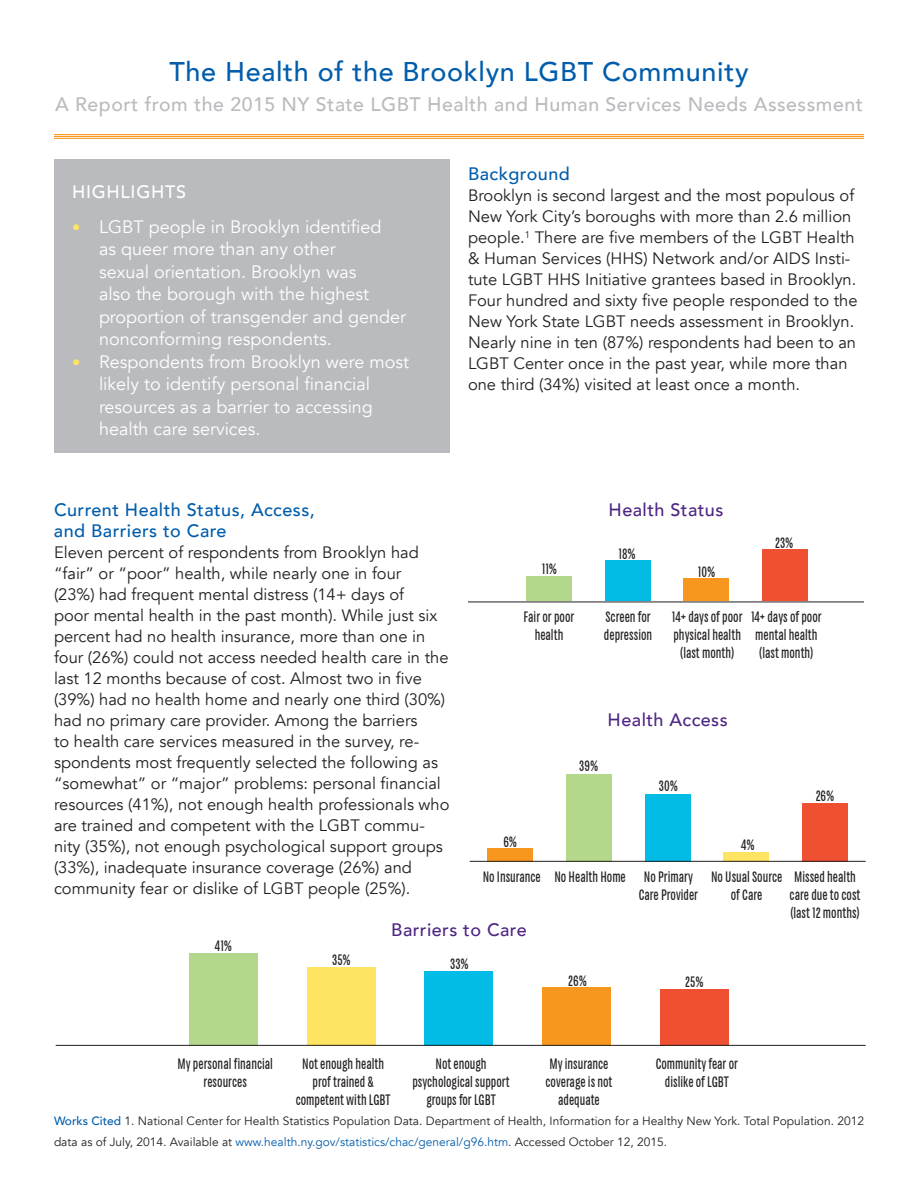
<style>
.page{position:relative;width:918px;height:1188px;background:#fff}
.page>*{position:absolute;margin:0;border:0;box-sizing:border-box;transform-origin:0 0}
.t1{font:300px "Chartwell Bars Vertical";color:#02bce5;scale:2 1}
.t2{font:300px "Chartwell Bars Vertical";color:#02bce5;scale:3 1}
.t3{font:500 27px "Avenir";letter-spacing:.025em;color:#015dab}
.t4{font:500 19.5px "Avenir";letter-spacing:.025em;color:#babbbe}
.t5{font:18px/22.5px "Avenir";color:#fff}
.t6{font:500 18px/21px "Avenir";letter-spacing:.025em;color:#015dab}
.t7{font:500 18px "Avenir";letter-spacing:.025em;color:#4e2582}
.t8{font:500 18px "Avenir";letter-spacing:.04em;color:#fff}
.t9{font:16.5px/21px "Avenir";color:#231f20}
.t10{font:15px/18px "Chartwell Bars Vertical";color:#231f20;text-align:center}
.t11{font:12px/21px "Avenir";color:#231f20}
.s1{font-size:16.5px;color:#ffe362}
.s2{color:#b3d78b}
.s3{color:#f7971d}
.s4{color:#ef5032}
.s5{color:#ffe362}
.s6{font-weight:500;color:#015dab}
.s7{color:#015dab}
</style>
<div class="page">
<div style="left:54px;top:159px;width:396px;height:294px;background:#babbbe"></div>
<hr style="left:54px;top:134px;width:810px;height:1px;background:#f7971d">
<hr style="left:54px;top:136px;width:810px;height:1px;background:#f7971d">
<hr style="left:54px;top:138px;width:810px;height:1px;background:#f7971d">
<hr style="left:470px;top:861px;width:396px;height:1px;background:#231f20">
<hr style="left:56px;top:1045px;width:810px;height:1px;background:#231f20">
<hr style="left:468px;top:602px;width:396px;height:1px;background:#231f20">
<h2 class="t3" style="left:169px;top:48px;width:581px">The Health of the Brooklyn LG BT Community</h2>
<p class="t4" style="left:55px;top:87px;width:809px">A Report from the 2015 NY State LG BT H ealth and H uman Services Needs Assessment</p>
<p class="t8" style="left:72px;top:176px;width:116px">highlights</p>
<p class="t5" style="left:99px;top:215px;width:309px;text-indent:-27px"><span class="s1">•</span> LGBT people in Brooklyn identified<br>as queer more than any other<br>sexual orientation. Brooklyn was<br>also the borough with the highest proportion of transgender and gender nonconforming respondents.</p>
<p class="t5" style="left:99px;top:350px;width:312px;text-indent:-27px"><span class="s1">•</span> Respondents from Brooklyn were most likely to identify personal financial resources as a barrier to accessing health care services.</p>
<p class="t6" style="left:468px;top:162px;width:103px">Background</p>
<p class="t9" style="left:468px;top:185px;width:391px">Brooklyn is second largest and the most populous of New York City’s boroughs with more than 2.6 million people.<sup>1</sup> There are five members of the LGBT Health &amp; Human Services (HHS) Network and/or AIDS Insti&shy;tute LGBT HHS Initiative grantees based in Brooklyn.<br>Four hundred and sixty five people responded to the New York State LGBT needs assessment in Brooklyn.<br>Nearly nine in ten (87%) respondents had been to an LGBT Center once in the past year, while more than one third (34%) visited at least once a month.</p>
<p class="t6" style="left:54px;top:498px;width:262px">Current H ealth Status, Access, and Barriers to Care</p>
<p class="t9" style="left:54px;top:542px;width:397px">Eleven percent of respondents from Brooklyn had “fair” or “poor” health, while nearly one in four<br>(23%) had frequent mental distress (14+ days of<br>poor mental health in the past month). While just six percent had no health insurance, more than one in four (26%) could not access needed health care in the last 12 months because of cost. Almost two in five (39%) had no health home and nearly one third (30%) had no primary care provider. Among the barriers<br>to health care services measured in the survey, re&shy;spondents most frequently selected the following as “somewhat” or “major” problems: personal financial resources (41%), not enough health professionals who are trained and competent with the LGBT commu&shy;nity (35%), not enough psychological support groups (33%), inadequate insurance coverage (26%) and community fear or dislike of LGBT people (25%).</p>
<p class="t7" style="left:609px;top:494px;width:116px">H ealth Status</p>
<p class="t10" style="left:775px;top:533px;width:20px">23%</p>
<p class="t10" style="left:619px;top:544px;width:19px">18%</p>
<h1 class="t1" style="left:495px;top:314px;width:174px"><span class="s2">11</span>+18+<span class="s3">10</span><span class="s4">23</span></h1>
<p class="t10" style="left:535px;top:626px;width:30px">health</p>
<p class="t10" style="left:542px;top:560px;width:17px">11%</p>
<p class="t10" style="left:698px;top:562px;width:19px">10%</p>
<p class="t10" style="left:604px;top:608px;width:50px;text-align:left">Screen for depression</p>
<p class="t10" style="left:672px;top:608px;width:72px">14+ days of poor physical health (last month)</p>
<p class="t10" style="left:751px;top:608px;width:72px;text-align:left">14+ days of poor mental health (last month)</p>
<p class="t10" style="left:524px;top:608px;width:52px">Fair or poor</p>
<p class="t7" style="left:608px;top:704px;width:122px">H ealth Access</p>
<p class="t10" style="left:579px;top:756px;width:20px">39%</p>
<h1 class="t1" style="left:456px;top:574px;width:213px"><span class="s3">6</span><span class="s2">39</span>+30+<span class="s5">4</span><span class="s4">26</span></h1>
<p class="t10" style="left:659px;top:777px;width:21px">30%</p>
<p class="t10" style="left:816px;top:786px;width:20px">26%</p>
<p class="t10" style="left:503px;top:832px;width:15px">6%</p>
<p class="t10" style="left:741px;top:835px;width:15px">4%</p>
<p class="t10" style="left:483px;top:867px;width:145px">No Insurance No Health Home</p>
<p class="t10" style="left:790px;top:867px;width:72px">Missed health care due to cost (last 12 months)</p>
<p class="t10" style="left:711px;top:867px;width:73px">No Usual Source of Care</p>
<p class="t10" style="left:639px;top:867px;width:61px">No Primary<br>Care Provider</p>
<p class="t7" style="left:391px;top:914px;width:137px">Barriers to Care</p>
<p class="t10" style="left:215px;top:937px;width:19px">41%</p>
<h1 class="t2" style="left:142px;top:758px;width:213px"><span class="s2">41</span><span class="s5">35</span>33+<span class="s3">26</span><span class="s4">25</span></h1>
<p class="t10" style="left:332px;top:950px;width:20px">35%</p>
<p class="t10" style="left:450px;top:955px;width:20px">33%</p>
<p class="t10" style="left:568px;top:971px;width:20px">26%</p>
<p class="t10" style="left:685px;top:973px;width:20px">25%</p>
<p class="t10" style="left:178px;top:1054px;width:97px">My personal financial resources</p>
<p class="t10" style="left:296px;top:1054px;width:96px">Not enough health prof trained &amp; competent with LGBT</p>
<p class="t10" style="left:412px;top:1054px;width:99px">Not enough psychological support groups for LGBT</p>
<p class="t10" style="left:546px;top:1054px;width:68px">My insurance coverage is not adequate</p>
<p class="t10" style="left:656px;top:1054px;width:84px">Community fear or dislike of LGBT</p>
<p class="t11" style="left:54px;top:1111px;width:812px"><span class="s6">Works Cited</span> 1. National Center for Health Statistics Population Data. Department of Health, Information for a Healthy New York. Total Population. 2012 data as of July, 2014. Available at <span class="s7">www.health.ny.gov/statistics/chac/general/g96.htm</span>. Accessed October 12, 2015.</p>
</div>
